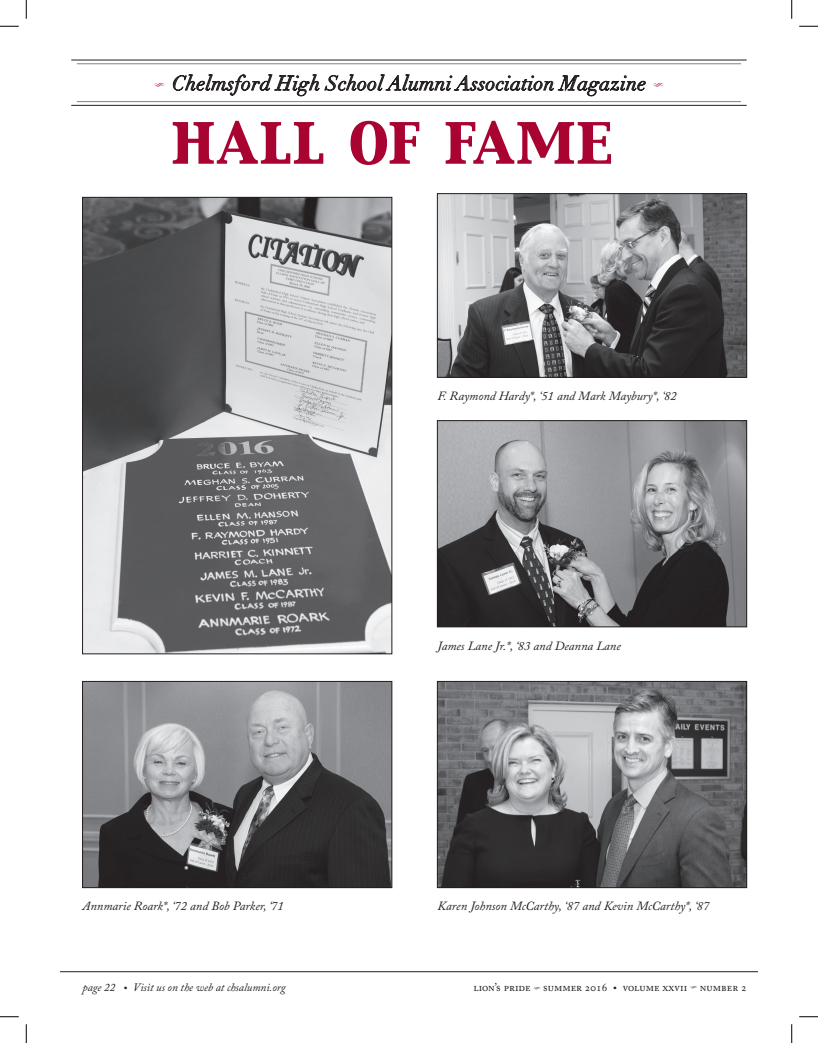
<style>
.page{position:relative;width:818px;height:1043px;background:#fff}
.page>*{position:absolute;margin:0;border:0;box-sizing:border-box;transform-origin:0 0}
.t1{font:62.5px "Capitals";letter-spacing:.005em;color:#a90332}
.t2{font:italic 20px "Didot";letter-spacing:.02em;color:#231f20}
.t3{font:italic 12.5px "Adobe Caslon Pro";color:#231f20}
.t4{font:11.25px "Adobe Caslon Pro";color:#231f20}
.t5{font:italic 11.25px "Adobe Caslon Pro";color:#231f20}
.s1{font-family:"Type Embellishments One Let Plain";font-style:normal;font-size:12.5px;color:#a90332}
.s2{font-style:normal}
.s3{font-family:"Type Embellishments One Let Plain";font-size:8.5px}
</style>
<div class="page">
<hr style="left:60px;top:971px;width:698px;height:1px;background:#231f20">
<hr style="left:71px;top:60px;width:675px;height:1px;background:#231f20">
<hr style="left:71px;top:105px;width:675px;height:1px;background:#231f20">
<hr style="left:77px;top:64px;width:664px;height:1px;background:#808285">
<hr style="left:77px;top:101px;width:664px;height:1px;background:#808285">
<svg style="left:173px;top:59px;width:472px;height:37px"></svg>
<img style="left:84px;top:199px;width:306px;height:453px">
<div style="left:82px;top:197px;width:310px;height:457px;border:1px solid #231f20"></div>
<img style="left:439px;top:195px;width:305px;height:180px">
<div style="left:437px;top:193px;width:309px;height:184px;border:1px solid #231f20"></div>
<img style="left:439px;top:422px;width:305px;height:203px">
<div style="left:437px;top:420px;width:309px;height:207px;border:1px solid #231f20"></div>
<img style="left:439px;top:683px;width:305px;height:202px">
<div style="left:437px;top:681px;width:309px;height:206px;border:1px solid #231f20"></div>
<img style="left:84px;top:683px;width:306px;height:202px">
<div style="left:82px;top:681px;width:310px;height:206px;border:1px solid #231f20"></div>
<svg style="left:0;top:25px;width:19px;height:2px"></svg>
<svg style="left:799px;top:25px;width:19px;height:2px"></svg>
<svg style="left:0;top:1016px;width:19px;height:1px"></svg>
<svg style="left:799px;top:1016px;width:19px;height:1px"></svg>
<svg style="left:25px;top:0;width:2px;height:19px"></svg>
<svg style="left:25px;top:1024px;width:2px;height:18px"></svg>
<svg style="left:791px;top:0;width:1px;height:19px"></svg>
<svg style="left:791px;top:1024px;width:1px;height:18px"></svg>
<h2 class="t2" style="left:154px;top:71px;width:511px"><span class="s1">s</span> Chelmsford High School Alumni Association Magazine <span class="s1">s</span></h2>
<h1 class="t1" style="left:171px;top:96px;width:443px">HALL OF FAME</h1>
<p class="t3" style="left:437px;top:388px;width:241px">F. Raymond Hardy*, ‘51 and Mark Maybury*, ‘82</p>
<p class="t3" style="left:437px;top:638px;width:185px">James Lane Jr.*, ‘83 and Deanna Lane</p>
<p class="t3" style="left:82px;top:898px;width:203px">Annmarie Roark*, ‘72 and Bob Parker, ‘71</p>
<p class="t3" style="left:437px;top:898px;width:273px">Karen Johnson McCarthy, ‘87 and Kevin McCarthy*, ‘87</p>
<p class="t5" style="left:82px;top:980px;width:205px">page 22 <span class="s2">•</span> Visit us on the web at chsalumni.org</p>
<p class="t4" style="left:473px;top:980px;width:275px">lion’s pride <span class="s3">s</span> summer 2016 • volume xxvii <span class="s3">s</span> number 2</p>
</div>
